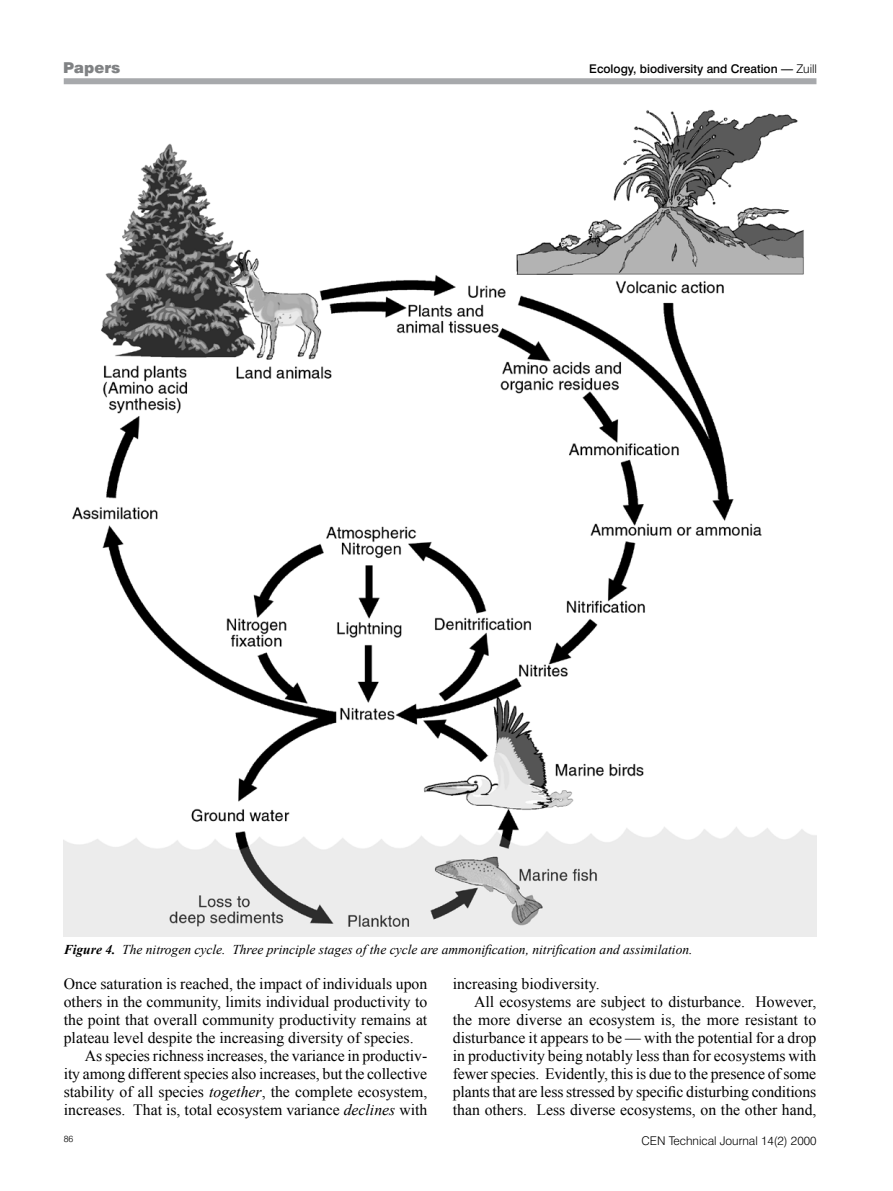
<style>
.page{position:relative;width:893px;height:1191px;background:#fff}
.page>*{position:absolute;margin:0;border:0;box-sizing:border-box;transform-origin:0 0}
.t1{font:15.75px "Times New Roman";color:#000}
.t2{font:900 15px "Swiss 721 BT";color:#808284}
.t3{font:italic 13.5px "Times New Roman";color:#000}
.t4{font:500 12px "Swiss 721 BT";color:#000}
.t5{font:300 12px "Swiss 721 BT";color:#000}
.t6{font:300 9px "Swiss 721 BT";color:#000}
.s1{font-weight:300}
.s2{font-weight:700}
.s3{font-style:italic}
</style>
<div class="page">
<div style="left:64px;top:78px;width:752px;height:6px;background:#a7a9ac"></div>
<img style="left:64px;top:109px;width:752px;height:827px">
<p class="t2" style="left:63px;top:59px;width:59px">Papers</p>
<p class="t4" style="left:589px;top:62px;width:229px">Ecology, biodiversity and Creation — <span class="s1">Zuill</span></p>
<p class="t3" style="left:64px;top:940px;width:630px"><span class="s2">Figure 4.</span> The nitrogen cycle. Three principle stages of the cycle are ammonification, nitrification and assimilation.</p>
<p class="t1" style="left:64px;top:973px;width:365px">Once saturation is reached, the impact of individuals upon</p>
<p class="t1" style="left:64px;top:991px;width:365px">others in the community, limits individual productivity to</p>
<p class="t1" style="left:64px;top:1009px;width:365px">the point that overall community productivity remains at</p>
<p class="t1" style="left:64px;top:1027px;width:351px">plateau level despite the increasing diversity of species.</p>
<p class="t1" style="left:85px;top:1045px;width:344px">As species richness increases, the variance in productiv-</p>
<p class="t1" style="left:64px;top:1063px;width:365px">ity among different species also increases, but the collective</p>
<p class="t1" style="left:64px;top:1081px;width:365px">stability of all species <span class="s3">together</span>, the complete ecosystem,</p>
<p class="t1" style="left:64px;top:1099px;width:365px">increases. That is, total ecosystem variance <span class="s3">declines</span> with</p>
<p class="t1" style="left:453px;top:973px;width:148px">increasing biodiversity.</p>
<p class="t1" style="left:474px;top:991px;width:344px">All ecosystems are subject to disturbance. However,</p>
<p class="t1" style="left:453px;top:1009px;width:365px">the more diverse an ecosystem is, the more resistant to</p>
<p class="t1" style="left:453px;top:1027px;width:365px">disturbance it appears to be — with the potential for a drop</p>
<p class="t1" style="left:453px;top:1045px;width:365px">in productivity being notably less than for ecosystems with</p>
<p class="t1" style="left:453px;top:1063px;width:365px">fewer species. Evidently, this is due to the presence of some</p>
<p class="t1" style="left:453px;top:1081px;width:365px">plants that are less stressed by specific disturbing conditions</p>
<p class="t1" style="left:453px;top:1099px;width:365px">than others. Less diverse ecosystems, on the other hand,</p>
<p class="t6" style="left:64px;top:1133px;width:11px">86</p>
<p class="t5" style="left:641px;top:1133px;width:176px">CEN Technical Journal 14(2) 2000</p>
</div>
